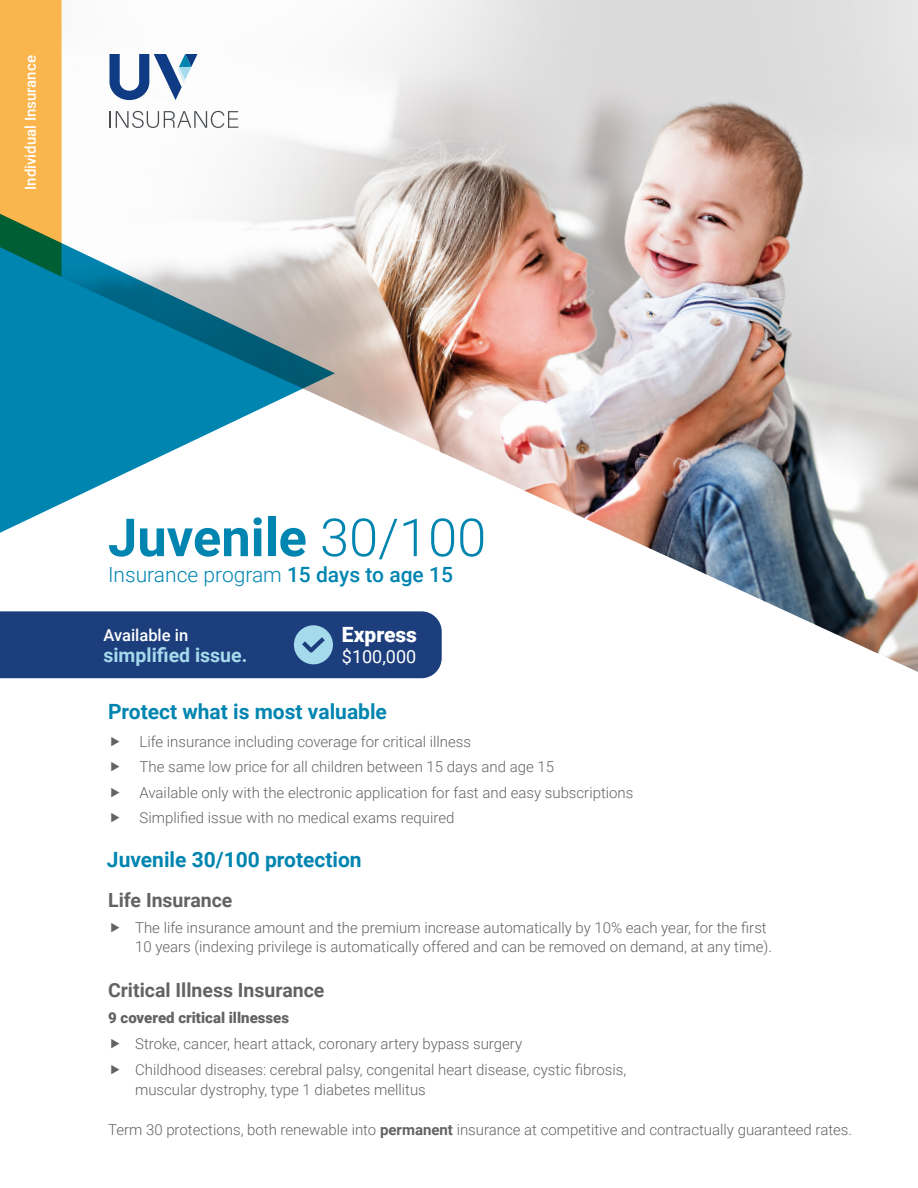
<style>
.page{position:relative;width:918px;height:1188px;background:#fff}
.page>*{position:absolute;margin:0;border:0;box-sizing:border-box;transform-origin:0 0}
.t1{font:700 52.5px "Roboto";color:#0085b0}
.t2{font:700 21px "Roboto";color:#0085b0}
.t3{font:300 21px "Roboto";color:#0085b0}
.t4{font:900 21px "Roboto";color:#fff}
.t5{font:700 19.5px "Roboto";color:#646363}
.t6{font:700 19.5px "Roboto";color:#a5daec}
.t7{font:18px "Roboto";color:#fff}
.t8{font:500 16.5px "Roboto";color:#fff}
.t9{font:300 15px/25.5px "Roboto";color:#646363}
.t10{font:900 15px "Roboto";color:#646363}
.t11{font:500 15px "Roboto";color:#fff}
.s1{font-weight:300}
.s2{font-weight:500}
.s3{font-weight:700}
</style>
<div class="page">
<img style="left:109px;top:0;width:809px;height:672px">
<div style="left:0;top:0;width:62px;height:207px;background:#fab54d"></div>
<svg style="left:0;top:207px;width:335px;height:332px"></svg>
<svg style="left:110px;top:111px;width:129px;height:17px"></svg>
<svg style="left:110px;top:54px;width:87px;height:46px"></svg>
<div style="left:0;top:611px;width:442px;height:67px;background:#1d3e7d"></div>
<p class="t11" style="left:20px;top:190px;width:136px;rotate:-90deg">Individual Insurance</p>
<h1 class="t1" style="left:108px;top:501px;width:380px">Juvenile <span class="s1">30/100</span></h1>
<h2 class="t3" style="left:108px;top:560px;width:346px">Insurance program <span class="s2">15 days to age 15</span></h2>
<p class="t8" style="left:103px;top:623px;width:86px">Available in</p>
<h3 class="t6" style="left:103px;top:641px;width:145px">simplified issue.</h3>
<h2 class="t4" style="left:342px;top:620px;width:77px">Express</h2>
<p class="t7" style="left:342px;top:644px;width:76px">$100,000</p>
<h2 class="t2" style="left:108px;top:697px;width:281px">Protect what is most valuable</h2>
<p class="t9" style="left:139px;top:728px;width:495px">Life insurance including coverage for critical illness<br>The same low price for all children between 15 days and age 15<br>Available only with the electronic application for fast and easy subscriptions Simplified issue with no medical exams required</p>
<h2 class="t2" style="left:107px;top:845px;width:256px">Juvenile 30/100 protection</h2>
<h3 class="t5" style="left:108px;top:886px;width:126px">Life Insurance</h3>
<p class="t9" style="left:135px;top:917px;width:638px;line-height:19.5px">The life insurance amount and the premium increase automatically by 10% each year, for the first<br>10 years (indexing privilege is automatically offered and can be removed on demand, at any time).</p>
<h3 class="t5" style="left:108px;top:976px;width:218px">Critical Illness Insurance</h3>
<p class="t10" style="left:108px;top:1007px;width:182px">9 covered critical illnesses</p>
<p class="t9" style="left:135px;top:1030px;width:493px;line-height:26.2px">Stroke, cancer, heart attack, coronary artery bypass surgery<br>Childhood diseases: cerebral palsy, congenital heart disease, cystic fibrosis,</p>
<p class="t9" style="left:135px;top:1076px;width:292px">muscular dystrophy, type 1 diabetes mellitus</p>
<p class="t9" style="left:108px;top:1116px;width:746px">Term 30 protections, both renewable into <span class="s3">permanent</span> insurance at competitive and contractually guaranteed rates.</p>
</div>
